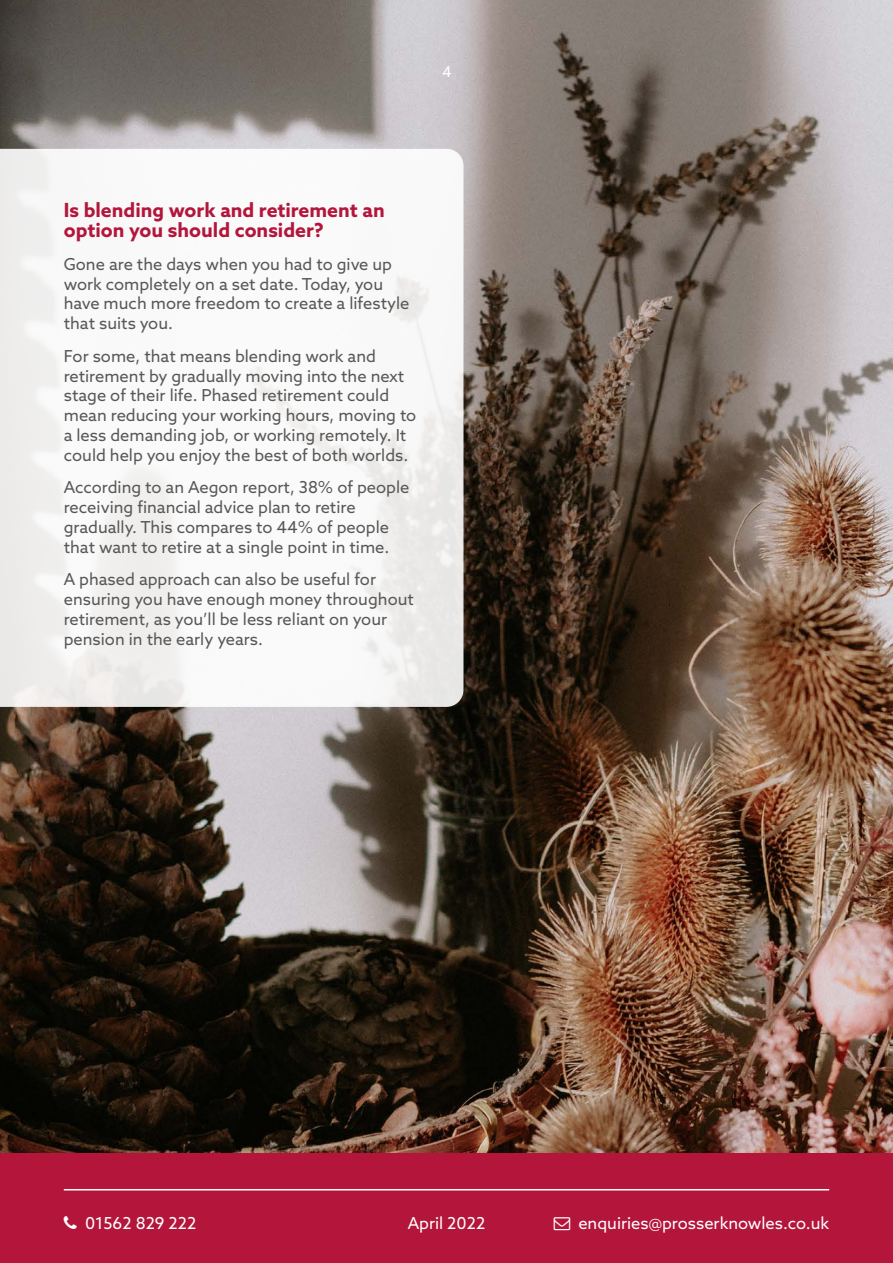
<style>
.page{position:relative;width:893px;height:1263px;background:#fff}
.page>*{position:absolute;margin:0;border:0;box-sizing:border-box;transform-origin:0 0}
.t1{font:700 19.5px/19.8px "Azo Sans";color:#b4163b}
.t2{font:16.5px/19.8px "Azo Sans";color:#575756}
.t3{font:16.5px "Azo Sans";color:#fff}
.t4{font:15px "Azo Sans";color:#fff}
</style>
<div class="page">
<img style="left:0;top:0;width:893px;height:1153px">
<div style="left:0;top:1153px;width:893px;height:110px;background:#b4163b"></div>
<hr style="left:64px;top:1189px;width:765px;height:1px;background:#fff">
<svg style="left:0;top:149px;width:463px;height:558px"></svg>
<p class="t4" style="left:442px;top:61px;width:11px">4</p>
<p class="t1" style="left:64px;top:200px;width:322px">Is blending work and retirement an option you should consider?</p>
<p class="t2" style="left:64px;top:254px;width:347px">Gone are the days when you had to give up work completely on a set date. Today, you have much more freedom to create a lifestyle that suits you.</p>
<p class="t2" style="left:64px;top:346px;width:354px">For some, that means blending work and retirement by gradually moving into the next stage of their life. Phased retirement could mean reducing your working hours, moving to a less demanding job, or working remotely. It could help you enjoy the best of both worlds.</p>
<p class="t2" style="left:64px;top:477px;width:347px">According to an Aegon report, 38% of people receiving financial advice plan to retire gradually. This compares to 44% of people that want to retire at a single point in time.</p>
<p class="t2" style="left:64px;top:569px;width:352px">A phased approach can also be useful for ensuring you have enough money throughout retirement, as you’ll be less reliant on your pension in the early years.</p>
<p class="t3" style="left:85px;top:1212px;width:113px">01562 829 222</p>
<p class="t3" style="left:578px;top:1212px;width:252px">enquiries@prosserknowles.co.uk</p>
<p class="t3" style="left:408px;top:1213px;width:79px">April 2022</p>
</div>
